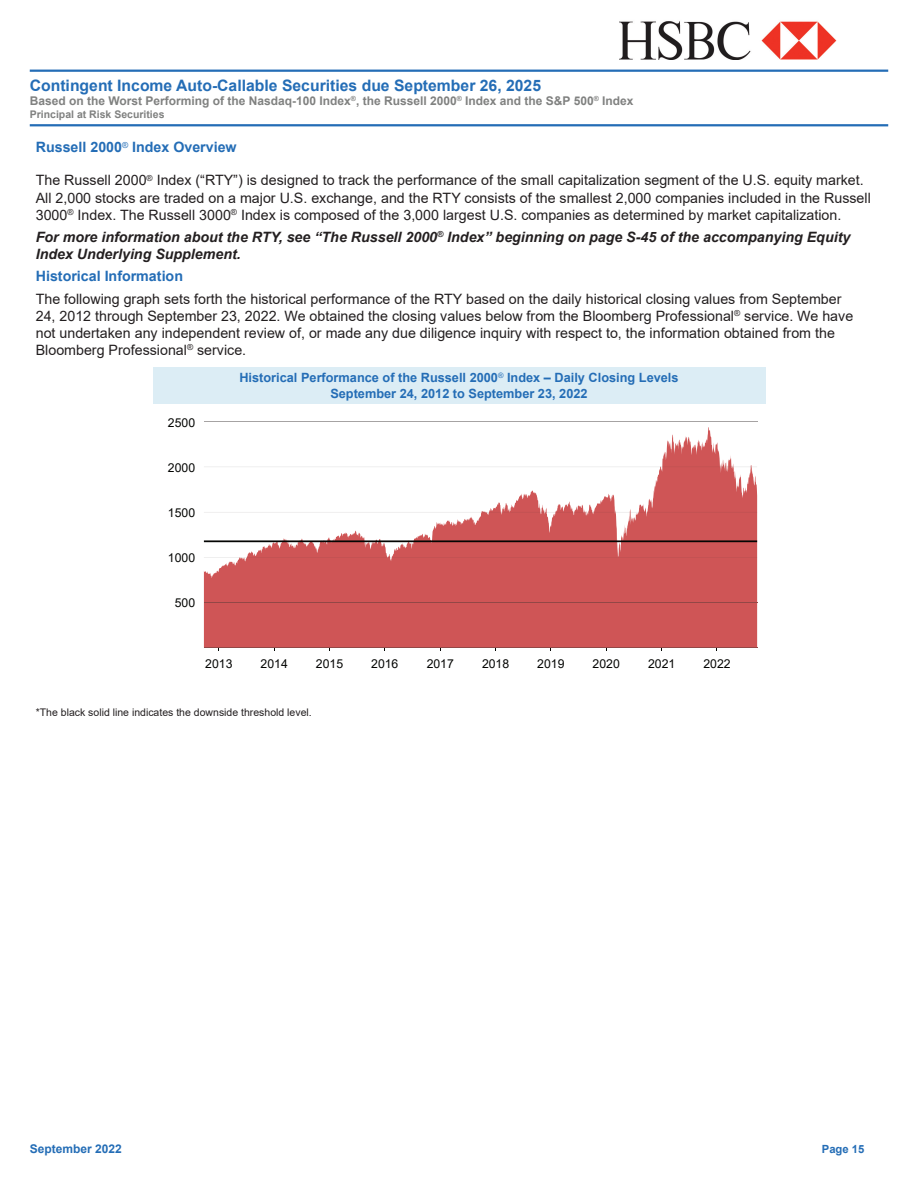
<style>
.page{position:relative;width:918px;height:1188px;background:#fff}
.page>*{position:absolute;margin:0;border:0;box-sizing:border-box;transform-origin:0 0}
.t1{font:700 15.75px "Arial";color:#246db6}
.t2{font:14.25px/17.1px "Arial";color:#231f20}
.t3{font:italic 700 14.25px/17.1px "Arial";color:#231f20}
.t4{font:700 14.25px "Arial";color:#246db6}
.t5{font:700 12.75px/15.3px "Arial";color:#246db6;text-align:center}
.t6{font:12.3px "Arial";color:#040503}
.t7{font:700 12px "Arial";color:#808180}
.t8{font:700 12px "Arial";color:#246db6}
.t9{font:700 11.25px "Arial";color:#246db6}
.t10{font:10.5px "Arial";color:#231f20}
.t11{font:700 10.5px "Arial";color:#808180}
</style>
<div class="page">
<img style="left:619px;top:21px;width:218px;height:39px">
<hr style="left:30px;top:70px;width:858px;height:2px;background:#246db6">
<hr style="left:30px;top:124px;width:858px;height:2px;background:#246db6">
<div style="left:153px;top:367px;width:612px;height:37px;background:#dcedf5"></div>
<svg style="left:204px;top:427px;width:553px;height:220px;fill:#cf5556"></svg>
<hr style="left:204px;top:540px;width:553px;height:2px;background:#040503">
<hr style="left:204px;top:647px;width:553px;height:1px;background:#934746">
<hr style="left:204px;top:602px;width:553px;height:1px;background:#934746">
<hr style="left:618px;top:557px;width:139px;height:1px;background:#934746">
<svg style="left:204px;top:557px;width:414px;height:1px"></svg>
<hr style="left:247px;top:557px;width:140px;height:1px;background:#934746">
<svg style="left:204px;top:512px;width:553px;height:1px"></svg>
<svg style="left:204px;top:467px;width:553px;height:1px"></svg>
<hr style="left:204px;top:422px;width:553px;height:1px;background:#a6a3a3">
<p class="t1" style="left:30px;top:74px;width:513px">Contingent Income Auto-Callable Securities due September 26, 2025</p>
<p class="t7" style="left:30px;top:92px;width:605px">Based on the Worst Performing of the Nasdaq-100 Index<sup>®</sup>, the Russell 2000<sup>®</sup> Index and the S&amp;P 500<sup>®</sup> Index</p>
<p class="t11" style="left:30px;top:107px;width:136px">Principal at Risk Securities</p>
<p class="t4" style="left:36px;top:137px;width:202px">Russell 2000<sup>®</sup> Index Overview</p>
<p class="t2" style="left:36px;top:172px;width:837px">The Russell 2000<sup>®</sup> Index (“RTY”) is designed to track the performance of the small capitalization segment of the U.S. equity market.<br>All 2,000 stocks are traded on a major U.S. exchange, and the RTY consists of the smallest 2,000 companies included in the Russell<br>3000<sup>®</sup> Index. The Russell 3000<sup>®</sup> Index is composed of the 3,000 largest U.S. companies as determined by market capitalization.</p>
<p class="t3" style="left:36px;top:229px;width:816px">For more information about the RTY, see “The Russell 2000<sup>®</sup> Index” beginning on page S-45 of the accompanying Equity<br>Index Underlying Supplement.</p>
<p class="t4" style="left:36px;top:266px;width:149px">Historical Information</p>
<p class="t2" style="left:36px;top:290px;width:819px">The following graph sets forth the historical performance of the RTY based on the daily historical closing values from September 24, 2012 through September 23, 2022. We obtained the closing values below from the Bloomberg Professional<sup>®</sup> service. We have not undertaken any independent review of, or made any due diligence inquiry with respect to, the information obtained from the Bloomberg Professional<sup>®</sup> service.</p>
<p class="t5" style="left:239px;top:370px;width:441px">Historical Performance of the Russell 2000<sup>®</sup> Index – Daily Closing Levels<br>September 24, 2012 to September 23, 2022</p>
<p class="t6" style="left:168px;top:414px;width:29px">2500</p>
<p class="t6" style="left:168px;top:459px;width:29px">2000</p>
<p class="t6" style="left:168px;top:504px;width:29px">1500</p>
<p class="t6" style="left:168px;top:549px;width:29px">1000</p>
<p class="t6" style="left:175px;top:594px;width:22px">500</p>
<p class="t6" style="left:205px;top:655px;width:29px">2013</p>
<p class="t6" style="left:261px;top:655px;width:29px">2014</p>
<p class="t6" style="left:316px;top:655px;width:29px">2015</p>
<p class="t6" style="left:371px;top:655px;width:29px">2016</p>
<p class="t6" style="left:427px;top:655px;width:29px">2017</p>
<p class="t6" style="left:482px;top:655px;width:29px">2018</p>
<p class="t6" style="left:537px;top:655px;width:29px">2019</p>
<p class="t6" style="left:593px;top:655px;width:29px">2020</p>
<p class="t6" style="left:648px;top:655px;width:29px">2021</p>
<p class="t6" style="left:703px;top:655px;width:29px">2022</p>
<p class="t10" style="left:36px;top:705px;width:278px">*The black solid line indicates the downside threshold level.</p>
<p class="t8" style="left:30px;top:1141px;width:93px">September 2022</p>
<p class="t9" style="left:822px;top:1141px;width:44px">Page 15</p>
</div>
